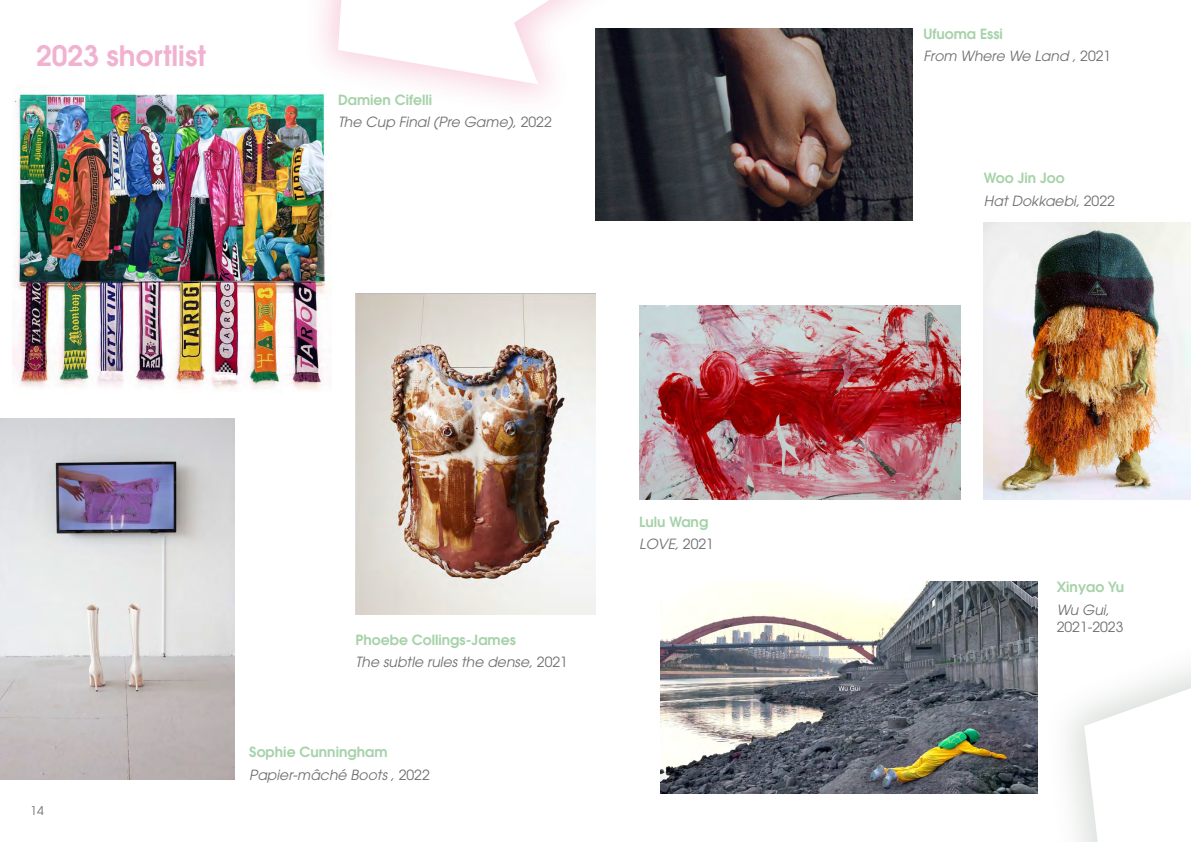
<style>
.page{position:relative;width:1191px;height:842px;background:#fff}
.page>*{position:absolute;margin:0;border:0;box-sizing:border-box;transform-origin:0 0}
.t1{font:600 28px "ITC Avant Garde Pro";color:#f1b1d1}
.t2{font:italic 14px/22.5px "ITC Avant Garde Pro";color:#706f6f}
.t3{font:600 14px/22.5px "ITC Avant Garde Pro";color:#a6d2a9}
.t4{font:14px "ITC Avant Garde Pro";color:#706f6f}
.t5{font:12px "ITC Avant Garde Pro";color:#706f6f}
.s1{font-weight:600;font-style:normal;color:#a6d2a9}
.s2{font-style:normal}
.s3{font-weight:400;font-style:italic;color:#706f6f}
.s4{font-weight:400;color:#706f6f}
</style>
<div class="page">
<div style="left:302px;top:0;width:355px;height:120px;background:#e64582;opacity:.25"></div>
<svg style="left:338px;top:0;width:211px;height:84px"></svg>
<img style="left:13px;top:84px;width:319px;height:306px">
<img style="left:356px;top:293px;width:239px;height:321px">
<img style="left:0;top:418px;width:234px;height:362px">
<img style="left:595px;top:28px;width:317px;height:193px">
<img style="left:984px;top:222px;width:207px;height:277px">
<img style="left:639px;top:306px;width:321px;height:194px">
<img style="left:660px;top:582px;width:377px;height:212px">
<svg style="left:1015px;top:583px;width:176px;height:259px"></svg>
<svg style="left:1084px;top:688px;width:107px;height:154px"></svg>
<h1 class="t1" style="left:36px;top:37px;width:171px">2023 shortlist</h1>
<p class="t2" style="left:338px;top:88px;width:215px"><span class="s1">Damien Cifelli<br></span>The Cup Final (Pre Game), <span class="s2">2022</span></p>
<p class="t5" style="left:30px;top:803px;width:15px">14</p>
<p class="t2" style="left:356px;top:628px;width:214px"><span class="s1">Phoebe Collings-James<br></span>The subtle rules the dense, <span class="s2">2021</span></p>
<p class="t2" style="left:249px;top:741px;width:182px"><span class="s1">Sophie Cunningham<br></span>Papier-mâché Boots , <span class="s2">2022</span></p>
<p class="t3" style="left:639px;top:510px;width:76px">Lulu Wang<br><span class="s3">LOVE,</span> <span class="s4">2021</span></p>
<p class="t2" style="left:923px;top:22px;width:189px"><span class="s1">Ufuoma Essi<br></span>From Where We Land , <span class="s2">2021</span></p>
<p class="t2" style="left:984px;top:166px;width:132px"><span class="s1">Woo Jin Joo<br></span>Hat Dokkaebi, <span class="s2">2022</span></p>
<p class="t3" style="left:1056px;top:576px;width:69px">Xinyao Yu</p>
<p class="t2" style="left:1056px;top:598px;width:54px">Wu Gui,</p>
<p class="t4" style="left:1056px;top:618px;width:68px">2021-2023</p>
</div>
